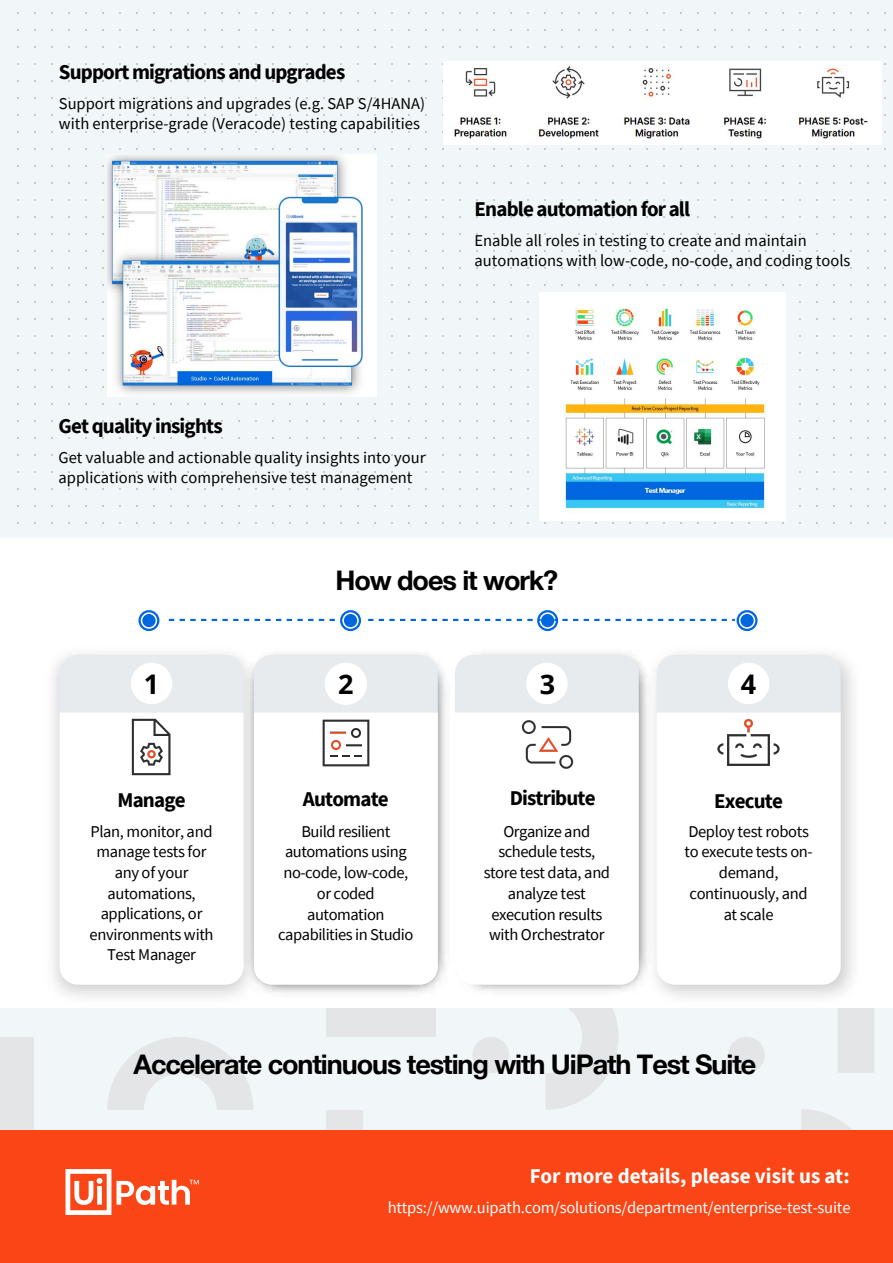
<style>
.page{position:relative;width:893px;height:1263px;background:#fff}
.page>*{position:absolute;margin:0;border:0;box-sizing:border-box;transform-origin:0 0}
.t1{font:700 27px "Helvetica Neue LT Pro";letter-spacing:-.04em;color:#000}
.t2{font:700 27px "Helvetica Neue";letter-spacing:-.04em;color:#000}
.t3{font:700 27px "Open Sans";color:#000}
.t4{font:700 21px "Source Sans Pro";letter-spacing:-.04em;color:#000}
.t5{font:700 21px "Source Sans Pro";color:#fff}
.t6{font:16.5px/20.7px "Source Sans Pro";letter-spacing:-.02em;color:#000;text-align:center}
.t7{font:16.5px/20.7px "Source Sans Pro";color:#000}
.t8{font:16.5px "Source Sans Pro";letter-spacing:-.01em;color:#fff}
</style>
<div class="page">
<img style="left:266px;top:653px;width:185px;height:340px">
<div style="left:0;top:1009px;width:893px;height:194px;background:#f1f6f8"></div>
<svg style="left:801px;top:1109px;width:73px;height:22px"></svg>
<div style="left:0;top:1037px;width:34px;height:109px;background:#e3e5e6"></div>
<div style="left:472px;top:1037px;width:37px;height:36px;background:#e3e5e6;border-radius:50%"></div>
<div style="left:728px;top:1037px;width:36px;height:36px;background:#e3e5e6;border-radius:50%"></div>
<div style="left:326px;top:1009px;width:110px;height:28px;background:#e3e5e6"></div>
<div style="left:326px;top:1110px;width:37px;height:94px;background:#e3e5e6"></div>
<svg style="left:546px;top:1009px;width:72px;height:101px"></svg>
<svg style="left:107px;top:1037px;width:146px;height:73px"></svg>
<div style="left:837px;top:1009px;width:37px;height:64px;background:#e3e5e6"></div>
<div style="left:0;top:1131px;width:893px;height:132px;background:#fa4616"></div>
<div style="left:3px;top:0;width:890px;height:538px;background:#f1f6f8"></div>
<svg style="left:368px;top:619px;width:165px;height:2px"></svg>
<svg style="left:554px;top:619px;width:181px;height:2px"></svg>
<svg style="left:169px;top:619px;width:166px;height:2px"></svg>
<div style="left:142px;top:614px;width:13px;height:13px;background:#0067df;border-radius:50%"></div>
<div style="left:138px;top:610px;width:21px;height:21px;border:2px solid #0067df;border-radius:50%"></div>
<div style="left:344px;top:614px;width:13px;height:13px;background:#0067df;border-radius:50%"></div>
<div style="left:340px;top:610px;width:21px;height:21px;border:2px solid #0067df;border-radius:50%"></div>
<div style="left:541px;top:614px;width:13px;height:13px;background:#0067df;border-radius:50%"></div>
<div style="left:537px;top:610px;width:21px;height:21px;border:2px solid #0067df;border-radius:50%"></div>
<div style="left:740px;top:614px;width:13px;height:13px;background:#0067df;border-radius:50%"></div>
<div style="left:736px;top:610px;width:21px;height:21px;border:2px solid #0067df;border-radius:50%"></div>
<svg style="left:65px;top:1169px;width:134px;height:46px"></svg>
<img style="left:37px;top:654px;width:229px;height:355px">
<div style="left:60px;top:655px;width:183px;height:330px;background:#e7ebee;border-radius:18px"></div>
<div style="left:60px;top:713px;width:183px;height:272px;background:#fff"></div>
<div style="left:131px;top:663px;width:41px;height:41px;background:#fff;border-radius:50%"></div>
<div style="left:254px;top:655px;width:184px;height:330px;background:#e7ebee;border-radius:18px"></div>
<div style="left:254px;top:713px;width:184px;height:272px;background:#fff"></div>
<div style="left:325px;top:663px;width:42px;height:42px;background:#fff;border-radius:50%"></div>
<div style="left:455px;top:655px;width:183px;height:330px;background:#e7ebee;border-radius:18px"></div>
<div style="left:455px;top:713px;width:183px;height:272px;background:#fff"></div>
<div style="left:526px;top:663px;width:41px;height:41px;background:#fff;border-radius:50%"></div>
<img style="left:638px;top:654px;width:231px;height:360px">
<div style="left:656px;top:655px;width:184px;height:330px;background:#e7ebee;border-radius:18px"></div>
<div style="left:656px;top:713px;width:184px;height:272px;background:#fff"></div>
<div style="left:728px;top:663px;width:41px;height:41px;background:#fff;border-radius:50%"></div>
<img style="left:108px;top:154px;width:268px;height:243px">
<img style="left:444px;top:61px;width:437px;height:83px">
<img style="left:539px;top:292px;width:246px;height:228px">
<img style="left:119px;top:715px;width:65px;height:64px">
<img style="left:713px;top:713px;width:70px;height:66px">
<img style="left:314px;top:713px;width:63px;height:61px">
<img style="left:517px;top:713px;width:62px;height:62px">
<p class="t4" style="left:59px;top:58px;width:288px">Support migrations and upgrades</p>
<p class="t7" style="left:59px;top:93px;width:368px">Support migrations and upgrades (e.g. SAP S/4HANA) with enterprise-grade (Veracode) testing capabilities</p>
<p class="t4" style="left:474px;top:195px;width:217px">Enable automation for all</p>
<p class="t7" style="left:474px;top:230px;width:377px">Enable all roles in testing to create and maintain automations with low-code, no-code, and coding tools</p>
<p class="t4" style="left:59px;top:412px;width:166px">Get quality insights</p>
<p class="t7" style="left:59px;top:447px;width:368px">Get valuable and actionable quality insights into your applications with comprehensive test management</p>
<h1 class="t3" style="left:144px;top:665px;width:17px">1</h1>
<p class="t4" style="left:117px;top:786px;width:70px">Manage</p>
<p class="t6" style="left:90px;top:821px;width:125px">Plan, monitor, and manage tests for any of your automations, applications, or environments with<br>Test Manager</p>
<h1 class="t2" style="left:335px;top:559px;width:224px">How does it work?</h1>
<h1 class="t3" style="left:338px;top:665px;width:17px">2</h1>
<h1 class="t3" style="left:539px;top:665px;width:17px">3</h1>
<p class="t4" style="left:303px;top:785px;width:87px">Automate</p>
<p class="t6" style="left:278px;top:821px;width:137px">Build resilient automations using no-code, low-code, or coded automation capabilities in Studio</p>
<p class="t4" style="left:509px;top:784px;width:87px">Distribute</p>
<p class="t6" style="left:483px;top:821px;width:128px">Organize and schedule tests, store test data, and analyze test execution results with Orchestrator</p>
<h1 class="t3" style="left:741px;top:665px;width:17px">4</h1>
<p class="t4" style="left:714px;top:787px;width:70px">Execute</p>
<p class="t6" style="left:684px;top:821px;width:130px">Deploy test robots to execute tests on&shy;demand, continuously, and at scale</p>
<h1 class="t1" style="left:134px;top:1047px;width:624px">Accelerate continuous testing with UiPath Test Suite</h1>
<p class="t5" style="left:530px;top:1162px;width:321px">For more details, please visit us at:</p>
<p class="t8" style="left:387px;top:1197px;width:464px">https://www.uipath.com/solutions/department/enterprise-test-suite</p>
</div>
